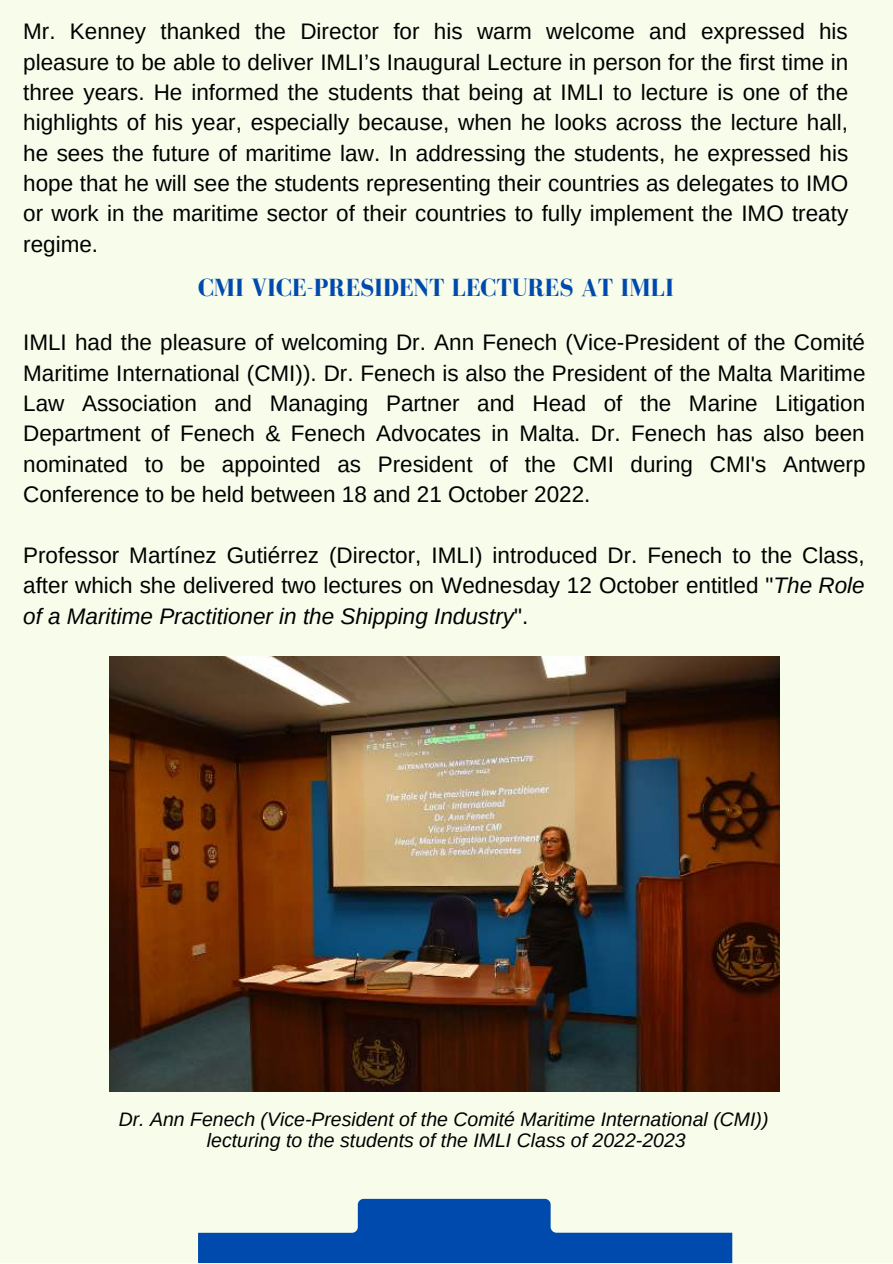
<style>
.page{position:relative;width:893px;height:1264px;background:#fff}
.page>*{position:absolute;margin:0;border:0;box-sizing:border-box;transform-origin:0 0}
.t1{font:700 25.5px "Bodoni FLF";color:#004aad}
.t2{font:22.5px/30.3px "Arimo";color:#000;text-align:justify}
.t3{font:italic 19.5px/21.3px "Arimo";color:#000;text-align:center}
.s1{font-style:italic}
</style>
<div class="page">
<div style="left:0;top:0;width:892px;height:1262px;background:#f8fceb"></div>
<img style="left:110px;top:656px;width:669px;height:435px">
<svg style="left:198px;top:1198px;width:534px;height:64px"></svg>
<p class="t2" style="left:23px;top:16px;width:826px">Mr. Kenney thanked the Director for his warm welcome and expressed his pleasure to be able to deliver IMLI’s Inaugural Lecture in person for the first time in three years. He informed the students that being at IMLI to lecture is one of the highlights of his year, especially because, when he looks across the lecture hall, he sees the future of maritime law. In addressing the students, he expressed his hope that he will see the students representing their countries as delegates to IMO or work in the maritime sector of their countries to fully implement the IMO treaty regime.</p>
<p class="t1" style="left:198px;top:273px;width:477px">CMI VICE-PRESIDENT LECTURES AT IMLI</p>
<p class="t2" style="left:23px;top:327px;width:843px">IMLI had the pleasure of welcoming Dr. Ann Fenech (Vice-President of the Comité Maritime International (CMI)). Dr. Fenech is also the President of the Malta Maritime Law Association and Managing Partner and Head of the Marine Litigation Department of Fenech &amp; Fenech Advocates in Malta. Dr. Fenech has also been nominated to be appointed as President of the CMI during CMI's Antwerp Conference to be held between 18 and 21 October 2022.</p>
<p class="t2" style="left:23px;top:540px;width:843px">Professor Martínez Gutiérrez (Director, IMLI) introduced Dr. Fenech to the Class, after which she delivered two lectures on Wednesday 12 October entitled "<span class="s1">The Role of a Maritime Practitioner in the Shipping Industry</span>".</p>
<p class="t3" style="left:119px;top:1108px;width:651px">Dr. Ann Fenech (Vice-President of the Comité Maritime International (CMI)) lecturing to the students of the IMLI Class of 2022-2023</p>
</div>
